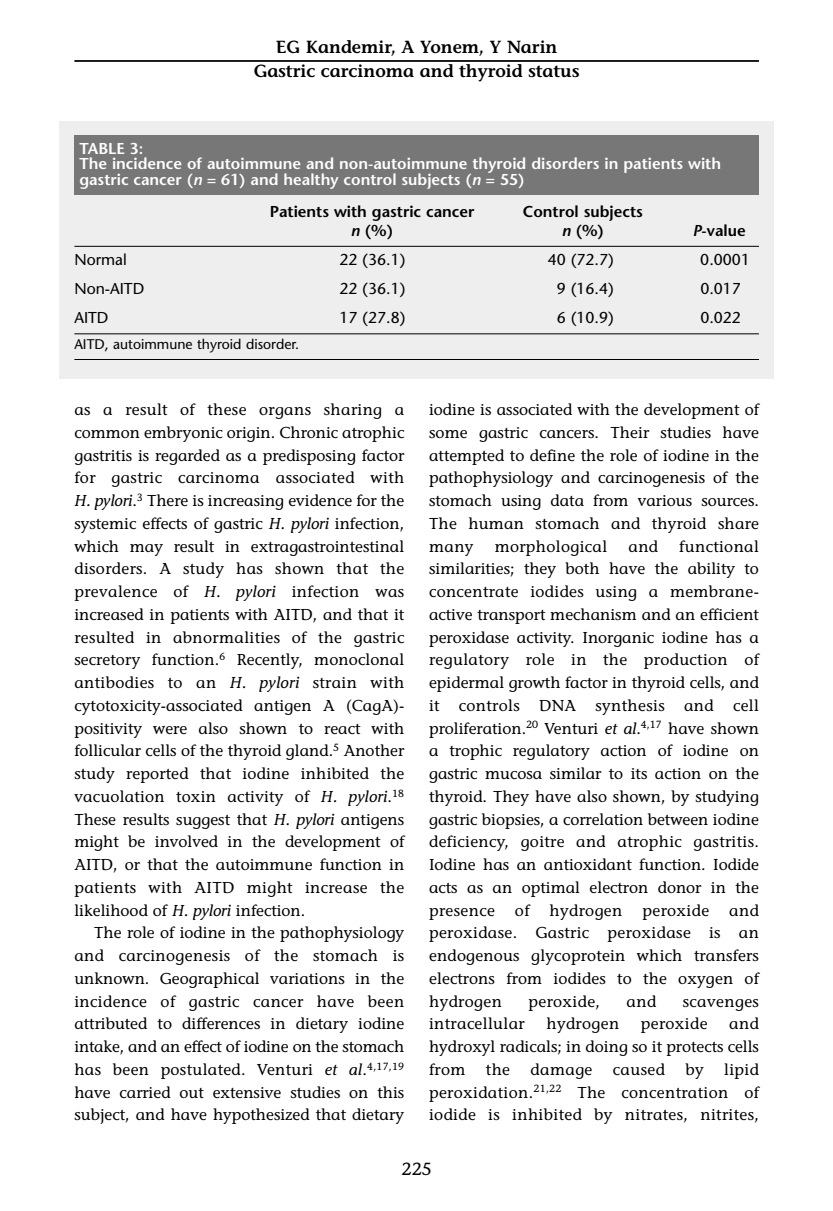
<style>
.page{position:relative;width:833px;height:1211px;background:#fff}
.page>*{position:absolute;margin:0;border:0;box-sizing:border-box;transform-origin:0 0}
.t1{font:600 17.5px/24.5px "Stone Informal";color:#000;text-align:center}
.t2{font:17.5px "Stone Informal";color:#000}
.t3{font:15.75px/22.8px "Stone Informal";letter-spacing:.01em;color:#000;text-align:justify}
.t4{font:600 15.75px/15.8px "Stone Sans";color:#fff}
.t5{font:15.75px "Stone Sans";color:#000}
.t6{font:600 15.75px "Stone Sans";color:#000}
.t7{font:14px "Stone Sans";color:#000}
.s1{font-style:italic}
</style>
<div class="page">
<hr style="left:74px;top:60px;width:685px;height:2px;background:#000">
<div style="left:60px;top:121px;width:714px;height:258px;background:#eee"></div>
<div style="left:74px;top:136px;width:685px;height:59px;background:#777"></div>
<hr style="left:74px;top:246px;width:685px;height:1px;background:#000">
<hr style="left:74px;top:333px;width:685px;height:1px;background:#000">
<hr style="left:74px;top:359px;width:685px;height:1px;background:#000">
<p class="t1" style="left:254px;top:36px;width:327px">EG Kandemir, A Yonem, Y Narin<br>Gastric carcinoma and thyroid status</p>
<p class="t4" style="left:79px;top:142px;width:643px">TABLE 3:<br>The incidence of autoimmune and non-autoimmune thyroid disorders in patients with gastric cancer (<span class="s1">n</span> = 61) and healthy control subjects (<span class="s1">n</span> = 55)</p>
<p class="t6" style="left:270px;top:205px;width:206px">Patients with gastric cancer</p>
<p class="t6" style="left:523px;top:205px;width:122px">Control subjects</p>
<p class="t6" style="left:351px;top:224px;width:44px"><span class="s1">n</span> (%)</p>
<p class="t6" style="left:562px;top:224px;width:44px"><span class="s1">n</span> (%)</p>
<p class="t6" style="left:693px;top:224px;width:54px"><span class="s1">P</span>-value</p>
<p class="t5" style="left:74px;top:254px;width:54px">Normal</p>
<p class="t5" style="left:340px;top:254px;width:67px">22 (36.1)</p>
<p class="t5" style="left:548px;top:254px;width:67px">40 (72.7)</p>
<p class="t5" style="left:700px;top:254px;width:51px">0.0001</p>
<p class="t5" style="left:74px;top:283px;width:71px">Non-AITD</p>
<p class="t5" style="left:340px;top:283px;width:67px">22 (36.1)</p>
<p class="t5" style="left:557px;top:283px;width:58px">9 (16.4)</p>
<p class="t5" style="left:700px;top:283px;width:42px">0.017</p>
<p class="t5" style="left:74px;top:312px;width:36px">AITD</p>
<p class="t5" style="left:340px;top:312px;width:67px">17 (27.8)</p>
<p class="t5" style="left:557px;top:312px;width:58px">6 (10.9)</p>
<p class="t5" style="left:700px;top:312px;width:42px">0.022</p>
<p class="t7" style="left:74px;top:339px;width:226px">AITD, autoimmune thyroid disorder.</p>
<p class="t3" style="left:74px;top:400px;width:331px">as a result of these organs sharing a common embryonic origin. Chronic atrophic gastritis is regarded as a predisposing factor for gastric carcinoma associated with <span class="s1">H. pylori</span>.<sup>3</sup> There is increasing evidence for the systemic effects of gastric <span class="s1">H. pylori</span> infection, which may result in extragastrointestinal disorders. A study has shown that the prevalence of <span class="s1">H. pylori</span> infection was increased in patients with AITD, and that it resulted in abnormalities of the gastric secretory function.<sup>6</sup> Recently, monoclonal antibodies to an <span class="s1">H. pylori</span> strain with cytotoxicity-associated antigen A (CagA)- positivity were also shown to react with follicular cells of the thyroid gland.<sup>5</sup> Another study reported that iodine inhibited the vacuolation toxin activity of <span class="s1">H. pylori</span>.<sup>18<br></sup>These results suggest that <span class="s1">H. pylori</span> antigens might be involved in the development of AITD, or that the autoimmune function in patients with AITD might increase the likelihood of <span class="s1">H. pylori</span> infection.</p>
<p class="t3" style="left:74px;top:923px;width:331px;text-indent:20px">The role of iodine in the pathophysiology and carcinogenesis of the stomach is unknown. Geographical variations in the incidence of gastric cancer have been attributed to differences in dietary iodine intake, and an effect of iodine on the stomach has been postulated. Venturi <span class="s1">et al</span>.<sup>4,17,19 </sup>have carried out extensive studies on this subject, and have hypothesized that dietary</p>
<p class="t3" style="left:429px;top:400px;width:331px">iodine is associated with the development of some gastric cancers. Their studies have attempted to define the role of iodine in the pathophysiology and carcinogenesis of the stomach using data from various sources.<br>The human stomach and thyroid share many</p>
<p class="t3" style="left:429px;top:536px;width:331px;text-indent:250px">functional similarities; they both have the ability to concentrate iodides using a membrane&shy;active transport mechanism and an efficient peroxidase activity. Inorganic iodine has a regulatory role in the production of epidermal growth factor in thyroid cells, and it controls DNA synthesis and cell proliferation.<sup>20</sup> Venturi <span class="s1">et al</span>.<sup>4,17</sup> have shown a trophic regulatory action of iodine on gastric mucosa similar to its action on the thyroid. They have also shown, by studying gastric biopsies, a correlation between iodine deficiency, goitre and atrophic gastritis.<br>Iodine has an antioxidant function. Iodide acts as an optimal electron donor in the presence</p>
<p class="t3" style="left:495px;top:536px;width:114px">morphological</p>
<p class="t3" style="left:628px;top:536px;width:31px">and</p>
<p class="t3" style="left:515px;top:900px;width:16px">of</p>
<p class="t3" style="left:550px;top:900px;width:74px">hydrogen</p>
<p class="t3" style="left:642px;top:900px;width:68px">peroxide</p>
<p class="t3" style="left:429px;top:900px;width:331px;text-indent:300px">and peroxidase. Gastric peroxidase is an endogenous glycoprotein which transfers electrons from iodides to the oxygen of hydrogen</p>
<p class="t3" style="left:528px;top:991px;width:73px">peroxide,</p>
<p class="t3" style="left:627px;top:991px;width:31px">and</p>
<p class="t3" style="left:683px;top:991px;width:78px">scavenges</p>
<p class="t3" style="left:429px;top:1014px;width:97px">intracellular</p>
<p class="t3" style="left:546px;top:1014px;width:74px">hydrogen</p>
<p class="t3" style="left:641px;top:1014px;width:68px">peroxide</p>
<p class="t3" style="left:429px;top:1014px;width:331px;text-indent:300px">and hydroxyl radicals; in doing so it protects cells from</p>
<p class="t3" style="left:486px;top:1060px;width:26px">the</p>
<p class="t3" style="left:531px;top:1060px;width:63px">damage</p>
<p class="t3" style="left:613px;top:1060px;width:54px">caused</p>
<p class="t3" style="left:685px;top:1060px;width:20px">by</p>
<p class="t3" style="left:429px;top:1060px;width:331px;text-indent:295px">lipid peroxidation.<sup>21,22</sup> The concentration of iodide is inhibited by nitrates, nitrites,</p>
<p class="t2" style="left:402px;top:1163px;width:32px">225</p>
</div>
